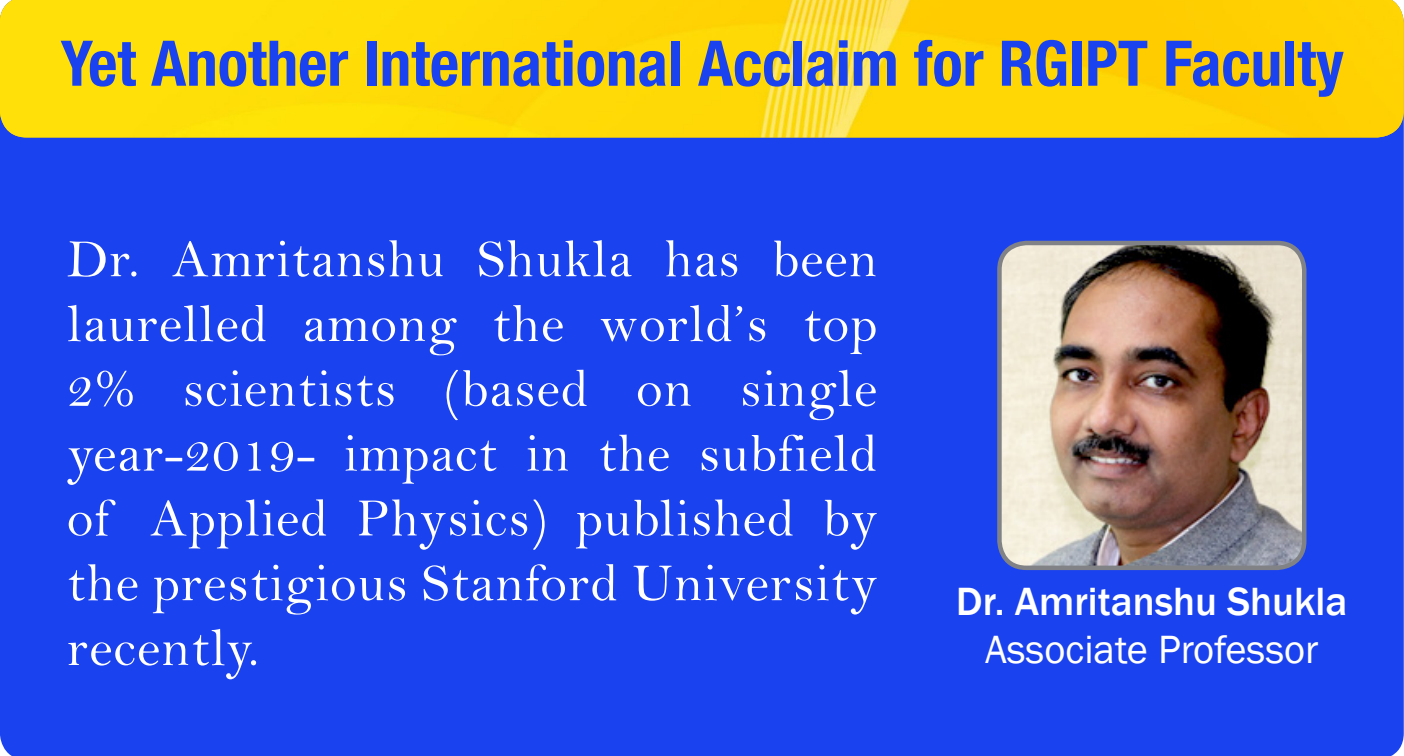
<style>
.page{position:relative;width:1404px;height:756px;background:#fff}
.page>*{position:absolute;margin:0;border:0;box-sizing:border-box;transform-origin:0 0}
.t1{font:700 condensed 63px "Helvetica Neue LT Std";color:#1a42ef}
.t2{font:54px/64.8px "Bell";letter-spacing:.02em;color:#fff;text-align:justify}
.t3{font:500 40.5px "Franklin Gothic";color:#fff}
.t4{font:40.5px "Franklin Gothic";color:#fff}
</style>
<div class="page">
<div style="left:0;top:138px;width:1403px;height:618px;background:#1a42ef"></div>
<img style="left:0;top:0;width:1403px;height:138px">
<img style="left:999px;top:243px;width:304px;height:325px">
<div style="left:997px;top:241px;width:309px;height:329px;border:4px solid #808285;border-radius:27px"></div>
<p class="t1" style="left:60px;top:25px;width:1284px">Yet Another International Acclaim for RGIPT Faculty</p>
<p class="t2" style="left:67px;top:226px;width:811px">Dr. Amritanshu Shukla has been laurelled among the world’s top 2% scientists (based on single year-2019- impact in the subfield of Applied Physics) published by the prestigious Stanford University recently.</p>
<p class="t3" style="left:956px;top:576px;width:392px">Dr. Amritanshu Shukla</p>
<p class="t4" style="left:984px;top:625px;width:335px">Associate Professor</p>
</div>
